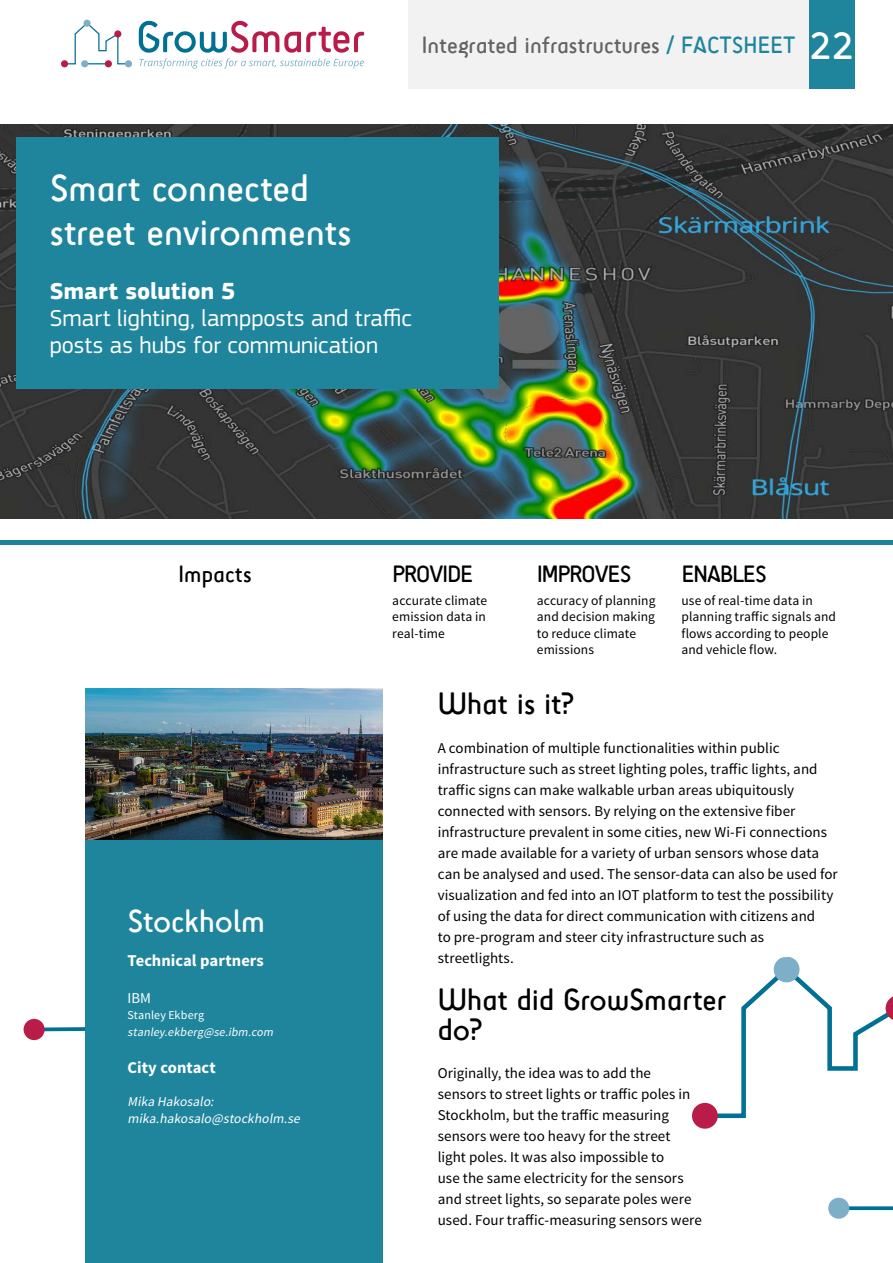
<style>
.page{position:relative;width:893px;height:1263px;background:#fff}
.page>*{position:absolute;margin:0;border:0;box-sizing:border-box;transform-origin:0 0}
.t1{font:39px/43.5px "Sci Fly Sans";color:#fff}
.t2{font:33px "Sci Fly Sans";color:#fff}
.t3{font:31.5px/30px "Sci Fly Sans";color:#000}
.t4{font:24px/27px "EC Square Sans Pro";color:#fff}
.t5{font:24px "Sci Fly Sans";color:#646363}
.t6{font:24px "Sci Fly Sans";letter-spacing:-.035em;color:#000}
.t7{font:700 24px "EC Square Sans Pro";letter-spacing:.005em;color:#fff}
.t8{font:24px "Sci Fly Sans";letter-spacing:.005em;color:#000}
.t9{font:700 16.5px "Source Sans Pro";color:#fff}
.t10{font:15px/21px "Source Sans Pro";letter-spacing:.005em;color:#000}
.t11{font:15px "Source Sans Pro";color:#fff}
.t12{font:13.5px/16.5px "Source Sans Pro";letter-spacing:.005em;color:#000}
.t13{font:italic 13.5px/16.5px "Source Sans Pro";color:#fff}
.t14{font:italic 12px "Source Sans Pro";color:#fff}
.t15{font:12px "Source Sans Pro";letter-spacing:.01em;color:#fff}
.s1{color:#1f859d}
.s2{font-size:39px;color:#fff}
</style>
<div class="page">
<svg style="left:23px;top:1018px;width:62px;height:23px"></svg>
<img style="left:0;top:124px;width:893px;height:394px">
<div style="left:16px;top:137px;width:482px;height:251px;background:#1f859d"></div>
<div style="left:408px;top:0;width:401px;height:88px;background:#f2f2f2"></div>
<svg style="left:62px;top:21px;width:69px;height:44px"></svg>
<div style="left:61px;top:60px;width:7px;height:7px;background:#b91c49;border-radius:50%"></div>
<div style="left:84px;top:20px;width:7px;height:7px;background:#7db0c8;border-radius:50%"></div>
<div style="left:125px;top:60px;width:7px;height:7px;background:#7db0c8;border-radius:50%"></div>
<div style="left:114px;top:30px;width:7px;height:8px;background:#b91c49;border-radius:50%"></div>
<div style="left:81px;top:60px;width:7px;height:7px;background:#7db0c8;border-radius:50%"></div>
<div style="left:105px;top:60px;width:7px;height:7px;background:#b91c49;border-radius:50%"></div>
<svg style="left:139px;top:21px;width:225px;height:48px"></svg>
<div style="left:809px;top:0;width:46px;height:88px;background:#1f859d"></div>
<div style="left:85px;top:839px;width:298px;height:424px;background:#1f859d"></div>
<img style="left:85px;top:688px;width:298px;height:151px">
<div style="left:692px;top:1103px;width:26px;height:26px;background:#b91c49;border-radius:50%"></div>
<svg style="left:774px;top:956px;width:25px;height:26px"></svg>
<svg style="left:696px;top:963px;width:197px;height:157px"></svg>
<div style="left:758px;top:1098px;width:126px;height:40px;background:#fff"></div>
<svg style="left:828px;top:1197px;width:65px;height:14px"></svg>
<div style="left:828px;top:1198px;width:21px;height:21px;background:#7db0c8;border-radius:50%"></div>
<div style="left:0;top:540px;width:893px;height:5px;background:#1f859d"></div>
<h3 class="t5" style="left:422px;top:31px;width:434px">Integrated infrastructures <span class="s1">/ FACTSHEET</span> <span class="s2">22</span></h3>
<h1 class="t1" style="left:50px;top:166px;width:303px">Smart connected street environments</h1>
<h3 class="t7" style="left:50px;top:277px;width:187px">Smart solution 5</h3>
<h3 class="t4" style="left:50px;top:305px;width:363px">Smart lighting, lampposts and traffic posts as hubs for communication</h3>
<h3 class="t8" style="left:179px;top:560px;width:75px">Impacts</h3>
<h3 class="t6" style="left:392px;top:560px;width:82px">PROVIDE</h3>
<h3 class="t6" style="left:537px;top:560px;width:96px">IMPROVES</h3>
<h3 class="t6" style="left:682px;top:560px;width:87px">ENABLES</h3>
<h2 class="t2" style="left:128px;top:902px;width:139px">Stockholm</h2>
<p class="t9" style="left:128px;top:949px;width:138px">Technical partners</p>
<p class="t11" style="left:128px;top:989px;width:25px">IBM</p>
<p class="t15" style="left:128px;top:1008px;width:78px">Stanley Ekberg</p>
<p class="t14" style="left:128px;top:1024px;width:150px">stanley.ekberg@se.ibm.com</p>
<p class="t9" style="left:128px;top:1057px;width:90px">City contact</p>
<p class="t13" style="left:128px;top:1094px;width:177px">Mika Hakosalo: mika.hakosalo@stockholm.se</p>
<p class="t12" style="left:392px;top:592px;width:96px;text-align:justify">accurate climate emission data in real-time</p>
<p class="t12" style="left:537px;top:592px;width:120px">accuracy of planning and decision making to reduce climate emissions</p>
<p class="t12" style="left:681px;top:592px;width:156px">use of real-time data in planning traffic signals and flows according to people and vehicle flow.</p>
<h3 class="t3" style="left:438px;top:689px;width:138px">What is it?</h3>
<p class="t10" style="left:438px;top:737px;width:402px">A combination of multiple functionalities within public infrastructure such as street lighting poles, traffic lights, and traffic signs can make walkable urban areas ubiquitously connected with sensors. By relying on the extensive fiber infrastructure prevalent in some cities, new Wi-Fi connections are made available for a variety of urban sensors whose data can be analysed and used. The sensor-data can also be used for visualization and fed into an IOT platform to test the possibility of using the data for direct communication with citizens and<br>to pre-program and steer city infrastructure such as streetlights.</p>
<h3 class="t3" style="left:438px;top:984px;width:290px">What did GrowSmarter do?</h3>
<p class="t10" style="left:438px;top:1062px;width:266px">Originally, the idea was to add the sensors to street lights or traffic poles in Stockholm, but the traffic measuring sensors were too heavy for the street light poles. It was also impossible to<br>use the same electricity for the sensors and street lights, so separate poles were used. Four traffic-measuring sensors were</p>
</div>
